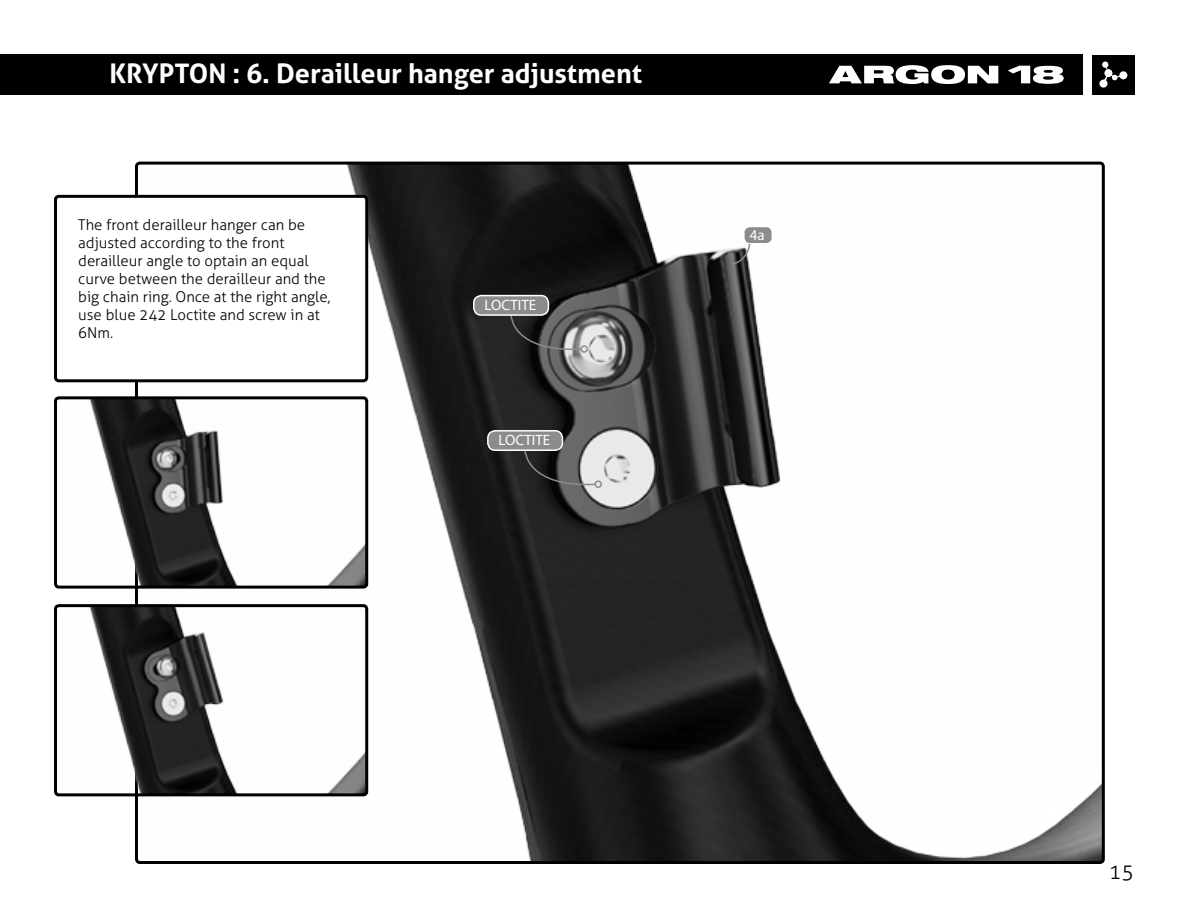
<style>
.page{position:relative;width:1188px;height:918px;background:#fff}
.page>*{position:absolute;margin:0;border:0;box-sizing:border-box;transform-origin:0 0}
.t1{font:700 27px "Aller";color:#fff}
.t2{font:300 21px "Aller";color:#000}
.t3{font:300 15px/18px "Aller";color:#000}
.t4{font:15px "Myriad Pro";color:#fff}
</style>
<div class="page">
<div style="left:0;top:54px;width:1082px;height:41px;background:#000"></div>
<svg style="left:829px;top:65px;width:169px;height:19px"></svg>
<svg style="left:1008px;top:66px;width:56px;height:18px"></svg>
<div style="left:1092px;top:55px;width:43px;height:39px;background:#000"></div>
<svg style="left:1099px;top:61px;width:29px;height:27px"></svg>
<img style="left:139px;top:166px;width:962px;height:694px">
<img style="left:89px;top:400px;width:275px;height:185px">
<div style="left:54px;top:396px;width:314px;height:193px;border:3px solid #000;border-radius:3px"></div>
<img style="left:89px;top:608px;width:275px;height:184px">
<div style="left:54px;top:604px;width:314px;height:192px;border:3px solid #000;border-radius:3px"></div>
<div style="left:55px;top:196px;width:312px;height:185px;background:#fff;border-radius:3px"></div>
<div style="left:54px;top:195px;width:314px;height:187px;border:3px solid #000;border-radius:3px"></div>
<svg style="left:510px;top:314px;width:73px;height:38px;background:#4f4f4f"></svg>
<div style="left:580px;top:345px;width:8px;height:8px;border:2px solid #8a8c8e;border-radius:50%"></div>
<svg style="left:524px;top:450px;width:73px;height:38px;background:#5e5e5e"></svg>
<div style="left:594px;top:480px;width:8px;height:8px;border:2px solid #8a8c8e;border-radius:50%"></div>
<div style="left:474px;top:296px;width:74px;height:19px;background:#8a8c8e;border-radius:8px"></div>
<div style="left:473px;top:295px;width:76px;height:21px;border:2px solid #fff;border-radius:8px"></div>
<div style="left:488px;top:431px;width:74px;height:19px;background:#8a8c8e;border-radius:8px"></div>
<div style="left:487px;top:430px;width:76px;height:21px;border:2px solid #fff;border-radius:8px"></div>
<div style="left:744px;top:226px;width:28px;height:18px;background:#8a8c8e;border-radius:6px"></div>
<div style="left:743px;top:226px;width:30px;height:18px;border:2px solid #fff;border-radius:6px"></div>
<svg style="left:731px;top:242px;width:20px;height:24px"></svg>
<h1 class="t1" style="left:110px;top:57px;width:534px">KRYPTON : 6. Derailleur hanger adjustment</h1>
<p class="t3" style="left:78px;top:216px;width:254px">The front derailleur hanger can be adjusted according to the front derailleur angle to optain an equal curve between the derailleur and the big chain ring. Once at the right angle, use blue 242 Loctite and screw in at<br>6Nm.</p>
<p class="t4" style="left:485px;top:296px;width:53px">LOCTITE</p>
<p class="t4" style="left:499px;top:431px;width:53px">LOCTITE</p>
<p class="t4" style="left:750px;top:226px;width:16px">4a</p>
<h2 class="t2" style="left:1109px;top:859px;width:27px">15</h2>
</div>
